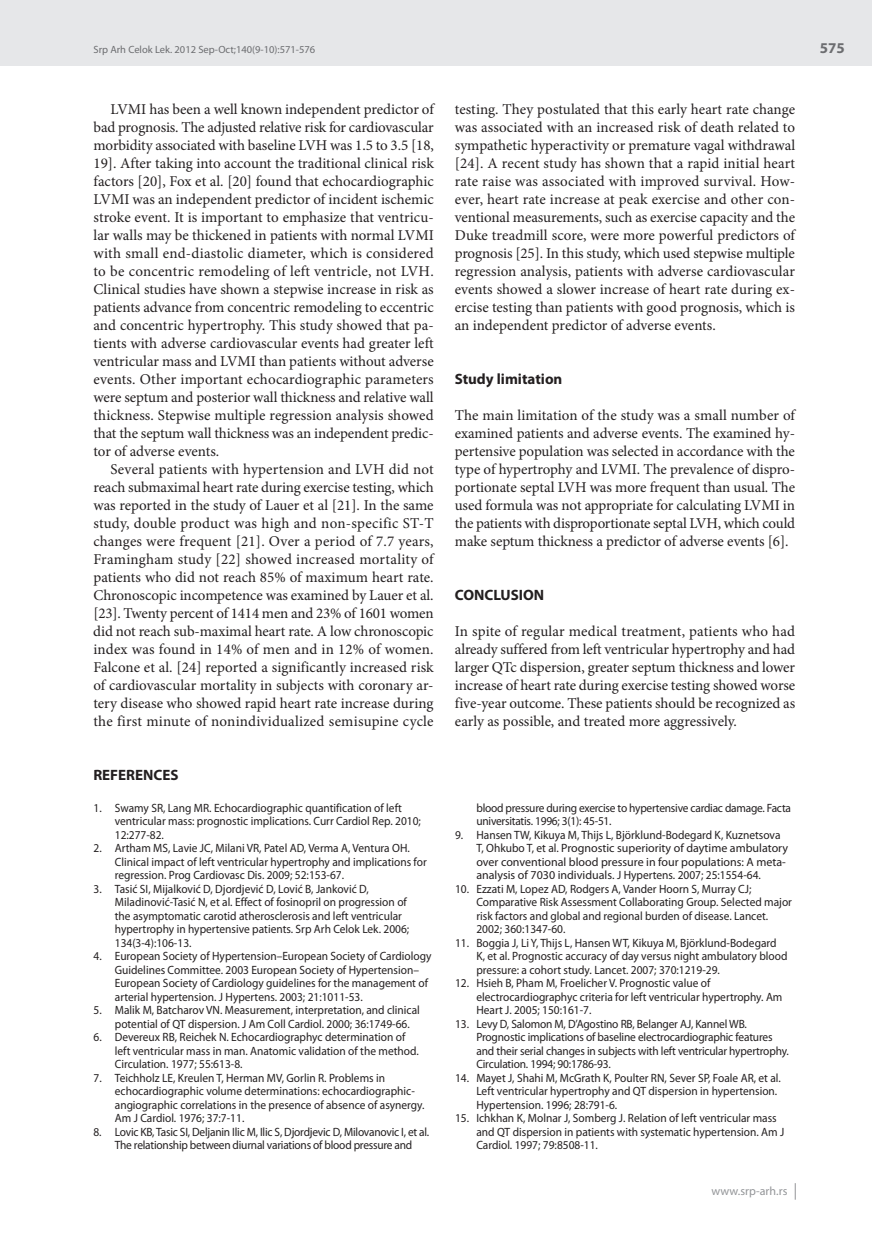
<style>
.page{position:relative;width:872px;height:1234px;background:#fff}
.page>*{position:absolute;margin:0;border:0;box-sizing:border-box;transform-origin:0 0}
.t1{font:15px/18px "Minion Pro";letter-spacing:-.005em;color:#231f20;text-align:justify}
.t2{font:700 15px "Myriad Pro";color:#231f20}
.t3{font:700 15px "Myriad Pro";color:#6c6d70}
.t4{font:12px/13.5px "Myriad Pro";color:#231f20;scale:.95 1}
.t5{font:12px/13.5px "Myriad Pro";letter-spacing:-.02em;color:#231f20;text-align:center;scale:.95 1}
.t6{font:12px "Myriad Pro";letter-spacing:.005em;color:#939598}
.t7{font:10.5px "Myriad Pro";color:#6c6d70}
</style>
<div class="page">
<div style="left:0;top:0;width:872px;height:66px;background:#e6e7e9"></div>
<svg style="left:795px;top:1183px;width:1px;height:16px"></svg>
<p class="t7" style="left:94px;top:43px;width:223px">Srp Arh Celok Lek. 2012 Sep-Oct;140(9-10):571-576</p>
<p class="t3" style="left:820px;top:38px;width:26px">575</p>
<p class="t1" style="left:93px;top:100px;width:342px;text-indent:17px">LVMI has been a well known independent predictor of bad prognosis. The adjusted relative risk for cardiovascular morbidity associated with baseline LVH was 1.5 to 3.5 [18, 19]. After taking into account the traditional clinical risk factors [20], Fox et al. [20] found that echocardiographic LVMI was an independent predictor of incident ischemic stroke event. It is important to emphasize that ventricu&shy;lar walls may be thickened in patients with normal LVMI with small end-diastolic diameter, which is considered to be concentric remodeling of left ventricle, not LVH.<br>Clinical studies have shown a stepwise increase in risk as patients advance from concentric remodeling to eccentric and concentric hypertrophy. This study showed that pa&shy;tients with adverse cardiovascular events had greater left ventricular mass and LVMI than patients without adverse events. Other important echocardiographic parameters were septum and posterior wall thickness and relative wall thickness. Stepwise multiple regression analysis showed that the septum wall thickness was an independent predic&shy;tor of adverse events.</p>
<p class="t1" style="left:93px;top:460px;width:342px;text-indent:17px">Several patients with hypertension and LVH did not reach submaximal heart rate during exercise testing, which was reported in the study of Lauer et al [21]. In the same study, double product was high and non-specific ST-T changes were frequent [21]. Over a period of 7.7 years, Framingham study [22] showed increased mortality of patients who did not reach 85% of maximum heart rate.<br>Chronoscopic incompetence was examined by Lauer et al. [23]. Twenty percent of 1414 men and 23% of 1601 women did not reach sub-maximal heart rate. A low chronoscopic index was found in 14% of men and in 12% of women.<br>Falcone et al. [24] reported a significantly increased risk of cardiovascular mortality in subjects with coronary ar&shy;tery disease who showed rapid heart rate increase during the first minute of nonindividualized semisupine cycle</p>
<p class="t2" style="left:93px;top:765px;width:87px">REFERENCES</p>
<p class="t4" style="left:115px;top:800px;width:324px;text-indent:-21px">1. Swamy SR, Lang MR. Echocardiographic quantification of left ventricular mass: prognostic implications. Curr Cardiol Rep. 2010;<br>12:277-82.</p>
<p class="t4" style="left:115px;top:841px;width:330px;text-indent:-21px">2. Artham MS, Lavie JC, Milani VR, Patel AD, Verma A, Ventura OH.<br>Clinical impact of left ventricular hypertrophy and implications for regression. Prog Cardiovasc Dis. 2009; 52:153-67.</p>
<p class="t4" style="left:115px;top:881px;width:311px;text-indent:-21px">3. Tasić SI, Mijalković D, Djordjević D, Lović B, Janković D, Miladinović-Tasić N, et al. Effect of fosinopril on progression of the asymptomatic carotid atherosclerosis and left ventricular hypertrophy in hypertensive patients. Srp Arh Celok Lek. 2006; 134(3-4):106-13.</p>
<p class="t4" style="left:115px;top:949px;width:335px;text-indent:-21px">4. European Society of Hypertension–European Society of Cardiology Guidelines Committee. 2003 European Society of Hypertension– European Society of Cardiology guidelines for the management of arterial hypertension. J Hypertens. 2003; 21:1011-53.</p>
<p class="t4" style="left:115px;top:1003px;width:322px;text-indent:-21px">5. Malik M, Batcharov VN. Measurement, interpretation, and clinical potential of QT dispersion. J Am Coll Cardiol. 2000; 36:1749-66.</p>
<p class="t4" style="left:115px;top:1030px;width:321px;text-indent:-21px">6. Devereux RB, Reichek N. Echocardiographyc determination of left ventricular mass in man. Anatomic validation of the method.<br>Circulation. 1977; 55:613-8.</p>
<p class="t4" style="left:115px;top:1070px;width:327px;text-indent:-21px">7. Teichholz LE, Kreulen T, Herman MV, Gorlin R. Problems in echocardiographic volume determinations: echocardiographic&shy;angiographic correlations in the presence of absence of asynergy.<br>Am J Cardiol. 1976; 37:7-11.</p>
<p class="t5" style="left:94px;top:1124px;width:355px">8. Lovic KB, Tasic SI, Deljanin Ilic M, Ilic S, Djordjevic D, Milovanovic I, et al.<br>The relationship between diurnal variations of blood pressure and</p>
<p class="t1" style="left:455px;top:100px;width:342px">testing. They postulated that this early heart rate change was associated with an increased risk of death related to sympathetic hyperactivity or premature vagal withdrawal [24]. A recent study has shown that a rapid initial heart rate raise was associated with improved survival. How&shy;ever, heart rate increase at peak exercise and other con&shy;ventional measurements, such as exercise capacity and the Duke treadmill score, were more powerful predictors of prognosis [25]. In this study, which used stepwise multiple regression analysis, patients with adverse cardiovascular events showed a slower increase of heart rate during ex&shy;ercise testing than patients with good prognosis, which is an independent predictor of adverse events.</p>
<p class="t2" style="left:455px;top:369px;width:109px">Study limitation</p>
<p class="t1" style="left:455px;top:406px;width:342px">The main limitation of the study was a small number of examined patients and adverse events. The examined hy&shy;pertensive population was selected in accordance with the type of hypertrophy and LVMI. The prevalence of dispro&shy;portionate septal LVH was more frequent than usual. The used formula was not appropriate for calculating LVMI in the patients with disproportionate septal LVH, which could make septum thickness a predictor of adverse events [6].</p>
<p class="t2" style="left:455px;top:585px;width:91px">CONCLUSION</p>
<p class="t1" style="left:455px;top:622px;width:342px">In spite of regular medical treatment, patients who had already suffered from left ventricular hypertrophy and had larger QTc dispersion, greater septum thickness and lower increase of heart rate during exercise testing showed worse five-year outcome. These patients should be recognized as early as possible, and treated more aggressively.</p>
<p class="t5" style="left:476px;top:800px;width:333px;text-align:left">blood pressure during exercise to hypertensive cardiac damage. Facta universitatis. 1996; 3(1): 45-51.</p>
<p class="t4" style="left:476px;top:827px;width:330px;text-indent:-21px">9. Hansen TW, Kikuya M, Thijs L, Björklund-Bodegard K, Kuznetsova T, Ohkubo T, et al. Prognostic superiority of daytime ambulatory over conventional blood pressure in four populations: A meta&shy;analysis of 7030 individuals. J Hypertens. 2007; 25:1554-64.</p>
<p class="t4" style="left:476px;top:881px;width:334px;text-indent:-21px">10. Ezzati M, Lopez AD, Rodgers A, Vander Hoorn S, Murray CJ; Comparative Risk Assessment Collaborating Group. Selected major risk factors and global and regional burden of disease. Lancet.<br>2002; 360:1347-60.</p>
<p class="t4" style="left:476px;top:935px;width:329px;text-indent:-21px">11. Boggia J, Li Y, Thijs L, Hansen WT, Kikuya M, Björklund-Bodegard<br>K, et al. Prognostic accuracy of day versus night ambulatory blood pressure: a cohort study. Lancet. 2007; 370:1219-29.</p>
<p class="t4" style="left:476px;top:976px;width:324px;text-indent:-21px">12. Hsieh B, Pham M, Froelicher V. Prognostic value of electrocardiographyc criteria for left ventricular hypertrophy. Am<br>Heart J. 2005; 150:161-7.</p>
<p class="t4" style="left:476px;top:1016px;width:330px;text-indent:-21px">13. Levy D, Salomon M, D’Agostino RB, Belanger AJ, Kannel WB.<br>Prognostic implications of baseline electrocardiographic features and their serial changes in subjects with left ventricular hypertrophy.<br>Circulation. 1994; 90:1786-93.</p>
<p class="t4" style="left:476px;top:1070px;width:322px;text-indent:-21px">14. Mayet J, Shahi M, McGrath K, Poulter RN, Sever SP, Foale AR, et al.<br>Left ventricular hypertrophy and QT dispersion in hypertension.<br>Hypertension. 1996; 28:791-6.</p>
<p class="t4" style="left:476px;top:1111px;width:326px;text-indent:-21px">15. Ichkhan K, Molnar J, Somberg J. Relation of left ventricular mass and QT dispersion in patients with systematic hypertension. Am J<br>Cardiol. 1997; 79:8508-11.</p>
<p class="t6" style="left:711px;top:1183px;width:77px">www.srp-arh.rs</p>
</div>
